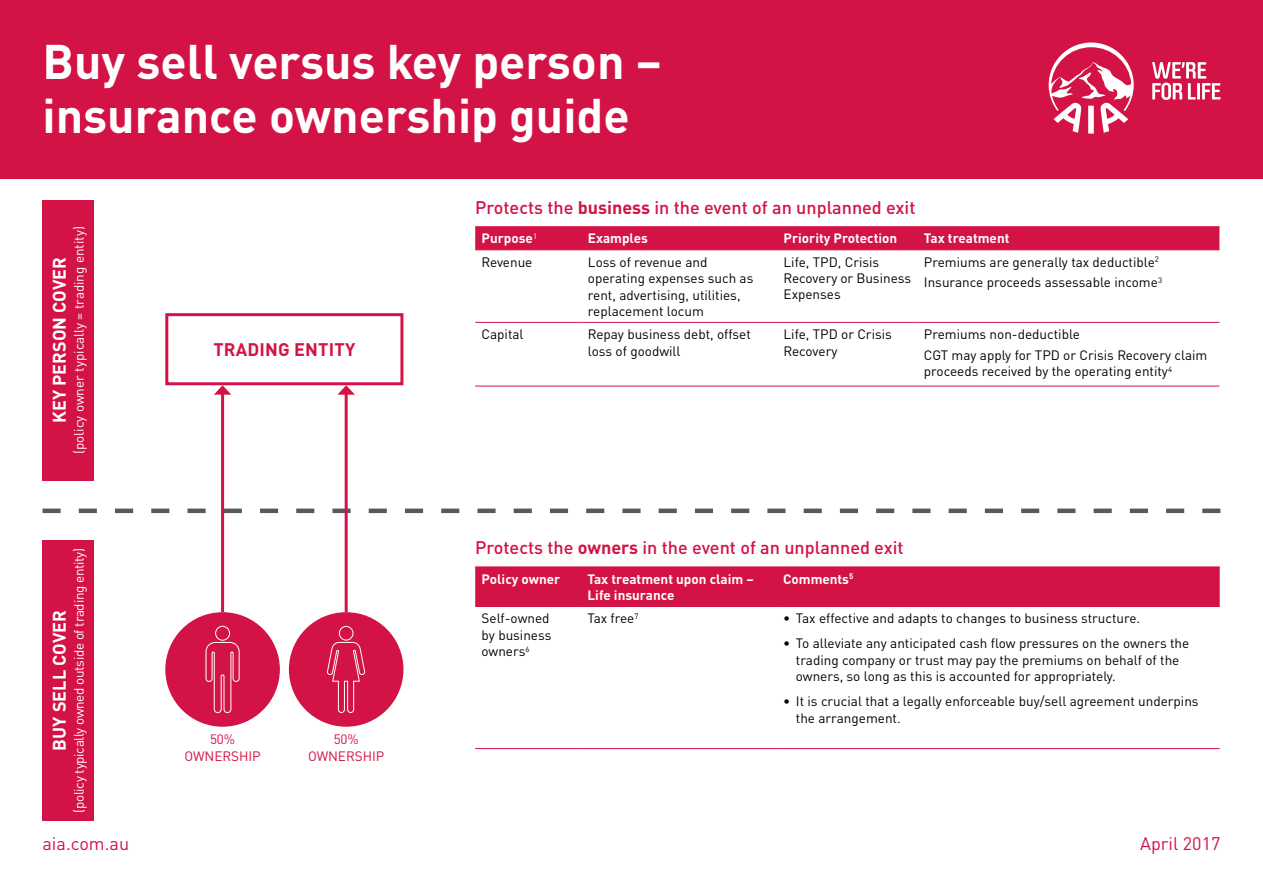
<style>
.page{position:relative;width:1263px;height:893px;background:#fff}
.page>*{position:absolute;margin:0;border:0;box-sizing:border-box;transform-origin:0 0}
.t1{font:700 48px/54px "DINOT";color:#fff}
.t2{font:500 18px "DINOT";color:#d31245}
.t3{font:700 18px "DINOT";color:#fff}
.t4{font:18px "DINOT";color:#d31245}
.t5{font:700 18px "DINOT";letter-spacing:.01em;color:#d31245}
.t6{font:13.5px/16.5px "DINOT";color:#000}
.t7{font:700 13.5px/16.5px "DINOT";color:#fff}
.t8{font:13.5px "DINOT";letter-spacing:-.025em;color:#fff}
.t9{font:13.5px "DINOT";color:#fff}
.t10{font:13.5px/16.5px "DINOT";letter-spacing:-.005em;color:#d31245;text-align:center}
.s1{font-weight:700}
</style>
<div class="page">
<div style="left:0;top:0;width:1263px;height:179px;background:#d31245"></div>
<svg style="left:1049px;top:43px;width:85px;height:91px"></svg>
<svg style="left:1152px;top:62px;width:68px;height:38px"></svg>
<div style="left:43px;top:200px;width:51px;height:280px;background:#d31245"></div>
<div style="left:43px;top:540px;width:51px;height:281px;background:#d31245"></div>
<svg style="left:43px;top:509px;width:1177px;height:4px"></svg>
<div style="left:165px;top:313px;width:238px;height:72px;border:3px solid #d31245"></div>
<div style="left:475px;top:227px;width:744px;height:22px;background:#d31245"></div>
<hr style="left:475px;top:226px;width:107px;height:1px;background:#d31245">
<hr style="left:582px;top:226px;width:195px;height:1px;background:#d31245">
<hr style="left:777px;top:226px;width:140px;height:1px;background:#d31245">
<hr style="left:917px;top:226px;width:302px;height:1px;background:#d31245">
<hr style="left:475px;top:249px;width:107px;height:1px;background:#d31245">
<hr style="left:582px;top:249px;width:195px;height:1px;background:#d31245">
<hr style="left:777px;top:249px;width:140px;height:1px;background:#d31245">
<hr style="left:917px;top:249px;width:302px;height:1px;background:#d31245">
<hr style="left:475px;top:322px;width:107px;height:1px;background:#d31245">
<hr style="left:582px;top:322px;width:195px;height:1px;background:#d31245">
<hr style="left:777px;top:322px;width:140px;height:1px;background:#d31245">
<hr style="left:917px;top:322px;width:302px;height:1px;background:#d31245">
<hr style="left:475px;top:386px;width:107px;height:1px;background:#d31245">
<hr style="left:582px;top:386px;width:195px;height:1px;background:#d31245">
<hr style="left:777px;top:386px;width:140px;height:1px;background:#d31245">
<hr style="left:917px;top:386px;width:302px;height:1px;background:#d31245">
<hr style="left:345px;top:392px;width:3px;height:220px;background:#d31245">
<svg style="left:337px;top:385px;width:18px;height:10px"></svg>
<hr style="left:221px;top:392px;width:3px;height:220px;background:#d31245">
<svg style="left:214px;top:385px;width:17px;height:10px"></svg>
<div style="left:475px;top:568px;width:745px;height:38px;background:#d31245"></div>
<hr style="left:475px;top:567px;width:106px;height:1px;background:#d31245">
<hr style="left:581px;top:567px;width:196px;height:1px;background:#d31245">
<hr style="left:777px;top:567px;width:443px;height:1px;background:#d31245">
<hr style="left:475px;top:606px;width:106px;height:1px;background:#d31245">
<hr style="left:581px;top:606px;width:196px;height:1px;background:#d31245">
<hr style="left:777px;top:606px;width:443px;height:1px;background:#d31245">
<hr style="left:475px;top:748px;width:106px;height:1px;background:#d31245">
<hr style="left:581px;top:748px;width:196px;height:1px;background:#d31245">
<hr style="left:777px;top:748px;width:443px;height:1px;background:#d31245">
<div style="left:289px;top:612px;width:114px;height:115px;background:#d31245;border-radius:50%"></div>
<div style="left:165px;top:612px;width:115px;height:115px;background:#d31245;border-radius:50%"></div>
<div style="left:339px;top:626px;width:14px;height:14px;border:1px solid #fff;border-radius:50%"></div>
<svg style="left:327px;top:641px;width:39px;height:72px"></svg>
<div style="left:215px;top:626px;width:15px;height:15px;border:1px solid #fff;border-radius:50%"></div>
<svg style="left:205px;top:641px;width:35px;height:73px"></svg>
<h1 class="t1" style="left:43px;top:33px;width:621px">Buy sell versus key person – insurance ownership guide</h1>
<p class="t9" style="left:71px;top:454px;width:230px;rotate:-90deg">(policy owner typically = trading entity)</p>
<h2 class="t3" style="left:48px;top:423px;width:168px;rotate:-90deg">KEY PERSON COVER</h2>
<p class="t8" style="left:71px;top:813px;width:266px;rotate:-90deg">(policy typically owned outside of trading entity)</p>
<h2 class="t3" style="left:48px;top:750px;width:142px;rotate:-90deg">BUY SELL COVER</h2>
<h2 class="t5" style="left:213px;top:338px;width:143px">TRADING ENTITY</h2>
<p class="t10" style="left:185px;top:731px;width:78px">50%<br>OWNERSHIP</p>
<p class="t10" style="left:308px;top:731px;width:78px">50%<br>OWNERSHIP</p>
<h2 class="t2" style="left:475px;top:196px;width:442px">Protects the <span class="s1">business</span> in the event of an unplanned exit</h2>
<p class="t7" style="left:482px;top:230px;width:57px">Purpose<sup>1</sup></p>
<p class="t7" style="left:588px;top:230px;width:62px">Examples</p>
<p class="t7" style="left:783px;top:230px;width:115px">Priority Protection</p>
<p class="t7" style="left:924px;top:230px;width:87px">Tax treatment</p>
<p class="t6" style="left:482px;top:253px;width:52px">Revenue</p>
<p class="t6" style="left:588px;top:253px;width:167px">Loss of revenue and operating expenses such as rent, advertising, utilities, replacement locum</p>
<p class="t6" style="left:783px;top:253px;width:129px">Life, TPD, Crisis<br>Recovery or Business<br>Expenses</p>
<p class="t6" style="left:924px;top:251px;width:240px;line-height:20.7px">Premiums are generally tax deductible<sup>2<br></sup>Insurance proceeds assessable income<sup>3</sup></p>
<p class="t6" style="left:482px;top:326px;width:43px">Capital</p>
<p class="t6" style="left:588px;top:326px;width:164px">Repay business debt, offset loss of goodwill</p>
<p class="t6" style="left:783px;top:326px;width:110px">Life, TPD or Crisis<br>Recovery</p>
<p class="t6" style="left:924px;top:324px;width:285px;line-height:20.7px">Premiums non-deductible<br>CGT may apply for TPD or Crisis Recovery claim</p>
<p class="t6" style="left:924px;top:363px;width:250px">proceeds received by the operating entity<sup>4</sup></p>
<h2 class="t2" style="left:475px;top:536px;width:430px">Protects the <span class="s1">owners</span> in the event of an unplanned exit</h2>
<p class="t7" style="left:482px;top:570px;width:80px">Policy owner</p>
<p class="t7" style="left:587px;top:570px;width:168px">Tax treatment upon claim –<br>Life insurance</p>
<p class="t7" style="left:783px;top:570px;width:72px">Comments<sup>5</sup></p>
<p class="t6" style="left:482px;top:610px;width:71px">Self-owned by business owners<sup>6</sup></p>
<p class="t6" style="left:587px;top:610px;width:53px">Tax free<sup>7</sup></p>
<p class="t6" style="left:783px;top:610px;width:358px">• Tax effective and adapts to changes to business structure.</p>
<p class="t6" style="left:796px;top:635px;width:395px;text-indent:-13px">• To alleviate any anticipated cash flow pressures on the owners the trading company or trust may pay the premiums on behalf of the owners, so long as this is accounted for appropriately.</p>
<p class="t6" style="left:796px;top:693px;width:404px;text-indent:-13px">• It is crucial that a legally enforceable buy/sell agreement underpins the arrangement.</p>
<h2 class="t4" style="left:43px;top:833px;width:88px">aia.com.au</h2>
<h2 class="t4" style="left:1140px;top:833px;width:82px">April 2017</h2>
</div>
